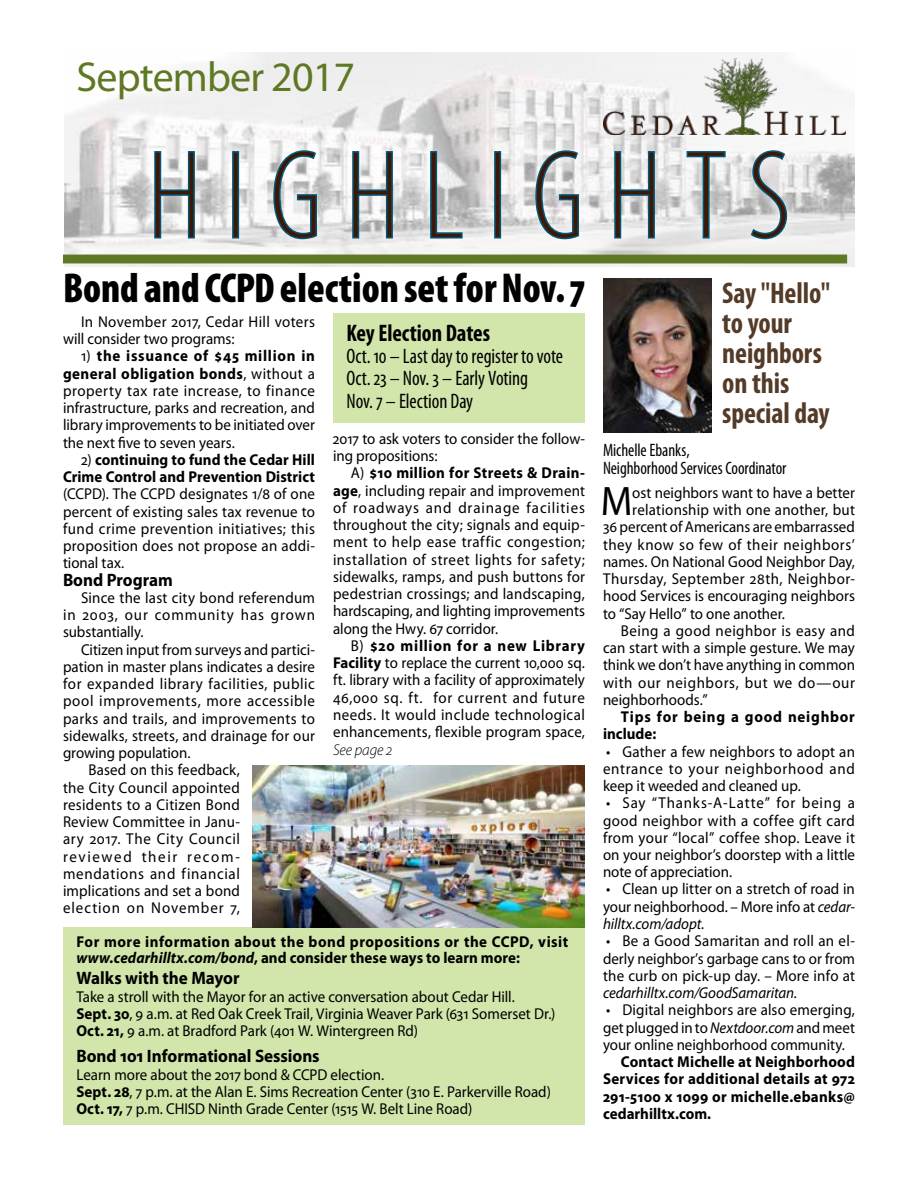
<style>
.page{position:relative;width:918px;height:1188px;background:#fff}
.page>*{position:absolute;margin:0;border:0;box-sizing:border-box;transform-origin:0 0}
.t1{font:900 condensed 42px "Myriad Pro";color:#000;scale:.95 1}
.t2{font:42px "Myriad Pro";letter-spacing:-.02em;color:#5e7824}
.t3{font:41.4px "Myriad Pro";color:#000;scale:.95 1}
.t4{font:700 condensed 30px/30px "Myriad Pro";color:#543b27;scale:.95 1}
.t5{font:700 condensed 24px "Myriad Pro";letter-spacing:-.005em;color:#000;scale:.95 1}
.t6{font:condensed 21px/22.5px "Myriad Pro";letter-spacing:-.005em;color:#000;scale:.95 1}
.t7{font:700 18px "Myriad Pro";letter-spacing:-.005em;color:#000;scale:.95 1}
.t8{font:condensed 18px/18px "Myriad Pro";letter-spacing:-.005em;color:#000;scale:.95 1}
.t9{font:15.75px/17.2px "Myriad Pro";letter-spacing:.005em;color:#000;text-align:justify;scale:.95 1}
.t10{font:700 15.75px/17.2px "Myriad Pro";letter-spacing:.01em;color:#000;text-align:right;scale:.95 1}
.t11{font:700 15.75px/16.5px "Myriad Pro";letter-spacing:.03em;color:#000;scale:.95 1}
.t12{font:15.75px "Myriad Pro";letter-spacing:.035em;color:#000;scale:.95 1}
.t13{font:15.75px "Myriad Pro";letter-spacing:.04em;color:#000;scale:.95 1}
.t14{font:700 15.75px/17.2px "Myriad Pro";letter-spacing:.05em;color:#000;scale:.95 1}
.t15{font:italic 15.75px "Myriad Pro";letter-spacing:-.005em;color:#000;scale:.95 1}
.t16{font:15.75px "Myriad Pro";letter-spacing:.03em;color:#000;scale:.95 1}
.t17{font:15.75px "Myriad Pro";letter-spacing:.045em;color:#000;scale:.95 1}
.t18{font:15.75px "Myriad Pro";letter-spacing:.06em;color:#000;scale:.95 1}
.t19{font:15.75px "Myriad Pro";letter-spacing:.105em;color:#000;scale:.95 1}
.t20{font:italic 300 15.75px "Myriad Pro";letter-spacing:-.005em;color:#000;scale:.95 1}
.s1{font-weight:700}
.s2{font-weight:400}
.s3{font-style:italic}
</style>
<div class="page">
<div style="left:63px;top:927px;width:522px;height:198px;background:#d2e5aa"></div>
<div style="left:333px;top:314px;width:252px;height:109px;background:#d2e5aa"></div>
<img style="left:64px;top:52px;width:791px;height:215px">
<div style="left:142px;top:138px;width:657px;height:113px;background:#fff;opacity:.75"></div>
<svg style="left:153px;top:150px;width:635px;height:90px"></svg>
<img style="left:603px;top:59px;width:243px;height:75px">
<div style="left:63px;top:255px;width:784px;height:8px;background:#5e7824"></div>
<img style="left:603px;top:278px;width:108px;height:154px">
<img style="left:252px;top:765px;width:333px;height:162px">
<h1 class="t2" style="left:76px;top:51px;width:280px">September 2017</h1>
<h1 class="t1" style="left:63px;top:261px;width:551px">Bond and CCPD election set for Nov. 7</h1>
<h3 class="t5" style="left:346px;top:318px;width:153px">Key Election Dates</h3>
<h3 class="t6" style="left:346px;top:345px;width:230px">Oct. 10 – Last day to register to vote<br>Oct. 23 – Nov. 3 – Early Voting<br>Nov. 7 – Election Day</h3>
<p class="t9" style="left:63px;top:313px;width:267px;text-indent:18px">In November 2017, Cedar Hill voters will consider two programs:</p>
<p class="t9" style="left:63px;top:347px;width:267px;text-indent:18px">1) <span class="s1">the issuance of $45 million in general obligation bonds</span>, without a property tax rate increase, to finance infrastructure, parks and recreation, and library improvements to be initiated over the next five to seven years.</p>
<p class="t10" style="left:63px;top:450px;width:267px"><span class="s2">2)</span> continuing to fund the Cedar Hill<br>Crime Control and Prevention District</p>
<p class="t9" style="left:63px;top:485px;width:267px">(CCPD). The CCPD designates 1/8 of one percent of existing sales tax revenue to fund crime prevention initiatives; this proposition does not propose an addi&shy;tional tax.</p>
<p class="t7" style="left:63px;top:568px;width:117px">Bond Program</p>
<p class="t9" style="left:63px;top:589px;width:267px;text-indent:18px">Since the last city bond referendum in 2003, our community has grown substantially.</p>
<p class="t9" style="left:81px;top:640px;width:248px">Citizen input from surveys and partici-</p>
<p class="t9" style="left:63px;top:658px;width:267px">pation in master plans indicates a desire</p>
<p class="t12" style="left:63px;top:674px;width:267px">for expanded library facilities, public</p>
<p class="t13" style="left:63px;top:691px;width:267px">pool improvements, more accessible</p>
<p class="t9" style="left:63px;top:709px;width:267px">parks and trails, and improvements to</p>
<p class="t9" style="left:63px;top:727px;width:267px">sidewalks, streets, and drainage for our</p>
<p class="t9" style="left:63px;top:744px;width:136px">growing population.</p>
<p class="t9" style="left:88px;top:761px;width:161px">Based on this feedback,</p>
<p class="t9" style="left:63px;top:778px;width:188px">the City Council appointed</p>
<p class="t9" style="left:63px;top:796px;width:188px">residents to a Citizen Bond</p>
<p class="t9" style="left:63px;top:813px;width:188px">Review Committee in Janu-</p>
<p class="t13" style="left:63px;top:829px;width:188px">ary 2017. The City Council</p>
<p class="t19" style="left:63px;top:847px;width:188px">reviewed their recom-</p>
<p class="t17" style="left:63px;top:864px;width:188px">mendations and financial</p>
<p class="t9" style="left:63px;top:882px;width:188px">implications and set a bond</p>
<p class="t18" style="left:63px;top:898px;width:188px">election on November 7,</p>
<p class="t9" style="left:333px;top:430px;width:267px">2017 to ask voters to consider the follow&shy;ing propositions:</p>
<p class="t9" style="left:333px;top:464px;width:267px;text-indent:18px">A) <span class="s1">$10 million for Streets &amp; Drain&shy;age</span>, including repair and improvement of roadways and drainage facilities throughout the city; signals and equip&shy;ment to help ease traffic congestion; installation of street lights for safety; sidewalks, ramps, and push buttons for pedestrian crossings; and landscaping, hardscaping, and lighting improvements along the Hwy. 67 corridor.</p>
<p class="t9" style="left:333px;top:637px;width:267px;text-indent:18px">B) <span class="s1">$20 million for a new Library Facility</span> to replace the current 10,000 sq. ft. library with a facility of approximately 46,000 sq. ft. for current and future needs. It would include technological enhancements, flexible program space,</p>
<p class="t20" style="left:333px;top:741px;width:64px">See page 2</p>
<p class="t11" style="left:76px;top:933px;width:519px">For more information about the bond propositions or the CCPD, visit <span class="s3">www.cedarhilltx.com/bond</span>, and consider these ways to learn more:</p>
<p class="t7" style="left:76px;top:967px;width:173px">Walks with the Mayor</p>
<p class="t9" style="left:76px;top:988px;width:506px;text-align:left">Take a stroll with the Mayor for an active conversation about Cedar Hill.<br><span class="s1">Sept. 30</span>, 9 a.m. at Red Oak Creek Trail, Virginia Weaver Park (631 Somerset Dr.)<br><span class="s1">Oct. 21,</span> 9 a.m. at Bradford Park (401 W. Wintergreen Rd)</p>
<p class="t7" style="left:76px;top:1045px;width:258px">Bond 101 Informational Sessions</p>
<p class="t9" style="left:76px;top:1066px;width:501px;text-align:left">Learn more about the 2017 bond &amp; CCPD election.<br><span class="s1">Sept. 28</span>, 7 p.m. at the Alan E. Sims Recreation Center (310 E. Parkerville Road)<br><span class="s1">Oct. 17,</span> 7 p.m. CHISD Ninth Grade Center (1515 W. Belt Line Road)</p>
<h3 class="t4" style="left:722px;top:277px;width:115px">Say "Hello" to your neighbors on this special day</h3>
<p class="t8" style="left:603px;top:441px;width:195px">Michelle Ebanks,<br>Neighborhood Services Coordinator</p>
<h2 class="t3" style="left:601px;top:476px;width:35px">M</h2>
<p class="t9" style="left:632px;top:484px;width:236px">ost neighbors want to have a better</p>
<p class="t9" style="left:632px;top:501px;width:236px">relationship with one another, but</p>
<p class="t9" style="left:603px;top:518px;width:267px">36 percent of Americans are embarrassed</p>
<p class="t12" style="left:603px;top:535px;width:267px">they know so few of their neighbors’</p>
<p class="t9" style="left:603px;top:553px;width:267px">names. On National Good Neighbor Day,</p>
<p class="t12" style="left:603px;top:569px;width:267px">Thursday, September 28th, Neighbor-</p>
<p class="t9" style="left:603px;top:587px;width:267px">hood Services is encouraging neighbors</p>
<p class="t9" style="left:603px;top:604px;width:193px">to “Say Hello” to one another.</p>
<p class="t16" style="left:621px;top:621px;width:248px">Being a good neighbor is easy and</p>
<p class="t9" style="left:603px;top:639px;width:267px">can start with a simple gesture. We may</p>
<p class="t9" style="left:603px;top:656px;width:267px">think we don’t have anything in common</p>
<p class="t13" style="left:603px;top:673px;width:267px">with our neighbors, but we do—our</p>
<p class="t9" style="left:603px;top:691px;width:112px">neighborhoods.”</p>
<p class="t14" style="left:603px;top:708px;width:267px;text-indent:18px">Tips for being a good neighbor include:</p>
<p class="t9" style="left:603px;top:742px;width:267px">• Gather a few neighbors to adopt an entrance to your neighborhood and keep it weeded and cleaned up.</p>
<p class="t9" style="left:603px;top:794px;width:267px">• Say “Thanks-A-Latte” for being a good neighbor with a coffee gift card from your “local” coffee shop. Leave it on your neighbor’s doorstep with a little note of appreciation.</p>
<p class="t9" style="left:603px;top:880px;width:267px">• Clean up litter on a stretch of road in your neighborhood. – More info at <span class="s3">cedar&shy;hilltx.com/adopt.</span></p>
<p class="t9" style="left:603px;top:932px;width:267px">• Be a Good Samaritan and roll an el&shy;derly neighbor’s garbage cans to or from the curb on pick-up day. – More info at</p>
<p class="t15" style="left:603px;top:983px;width:206px">cedarhilltx.com/GoodSamaritan.</p>
<p class="t9" style="left:603px;top:1001px;width:267px">• Digital neighbors are also emerging, get plugged in to <span class="s3">Nextdoor.com</span> and meet your online neighborhood community.</p>
<p class="t10" style="left:603px;top:1053px;width:267px;text-align:justify;text-indent:18px">Contact Michelle at Neighborhood Services for additional details at 972<br>291-5100 x 1099 or michelle.ebanks@ cedarhilltx.com.</p>
</div>
